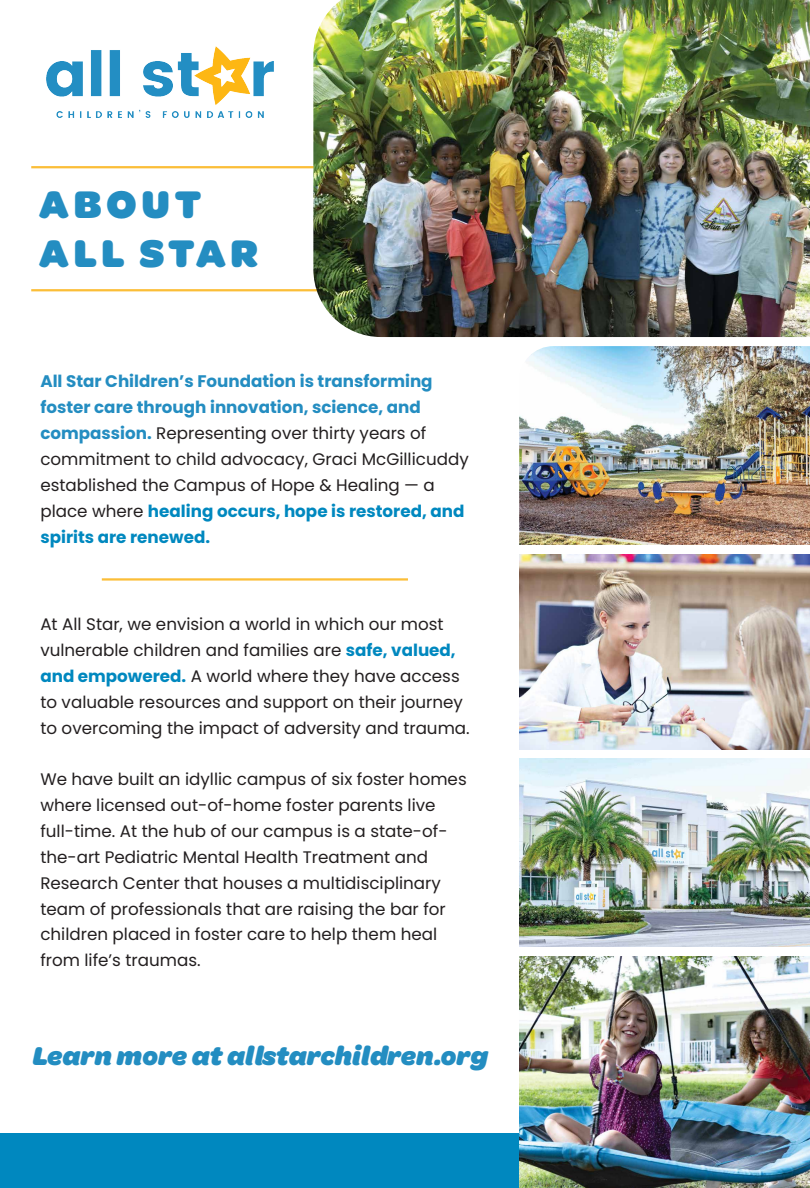
<style>
.page{position:relative;width:810px;height:1188px;background:#fff}
.page>*{position:absolute;margin:0;border:0;box-sizing:border-box;transform-origin:0 0}
.t1{font:900 41.1px/49.3px "Omnes";letter-spacing:.12em;color:#248dc1}
.t2{font:italic 900 27.45px "Omnes";color:#238dc1}
.t3{font:16.8px/25.8px "Poppins";color:#231f20}
.s1{font-weight:700;color:#248dc1}
.s2{font-weight:700;color:#0088bf}
</style>
<div class="page">
<img style="left:0;top:1133px;width:30px;height:1px">
<hr style="left:31px;top:289px;width:306px;height:2px;background:#fbb315">
<hr style="left:31px;top:166px;width:306px;height:2px;background:#fbb315">
<img style="left:313px;top:0;width:497px;height:337px">
<div style="left:0;top:1134px;width:542px;height:54px;background:#0088bf"></div>
<img style="left:519px;top:346px;width:291px;height:199px">
<img style="left:519px;top:759px;width:291px;height:188px">
<img style="left:519px;top:956px;width:291px;height:232px">
<img style="left:520px;top:554px;width:290px;height:196px">
<img style="left:46px;top:46px;width:228px;height:72px">
<hr style="left:102px;top:578px;width:306px;height:3px;background:#fbb315">
<h1 class="t1" style="left:39px;top:177px;width:221px">ABOUT<br>ALL STAR</h1>
<p class="t3" style="left:40px;top:369px;width:430px"><span class="s1">All Star Children’s Foundation is transforming foster care through innovation, science, and compassion.</span> Representing over thirty years of commitment to child advocacy, Graci McGillicuddy established the Campus of Hope &amp; Healing — a place where <span class="s2">healing occurs, hope is restored, and spirits are renewed.</span></p>
<p class="t3" style="left:40px;top:611px;width:431px">At All Star, we envision a world in which our most vulnerable children and families are <span class="s2">safe, valued, and empowered.</span> A world where they have access to valuable resources and support on their journey to overcoming the impact of adversity and trauma.</p>
<p class="t3" style="left:40px;top:767px;width:428px">We have built an idyllic campus of six foster homes where licensed out-of-home foster parents live full-time. At the hub of our campus is a state-of&shy;the-art Pediatric Mental Health Treatment and Research Center that houses a multidisciplinary team of professionals that are raising the bar for children placed in foster care to help them heal from life’s traumas.</p>
<h2 class="t2" style="left:33px;top:1037px;width:457px">Learn more at allstarchildren.org</h2>
</div>
